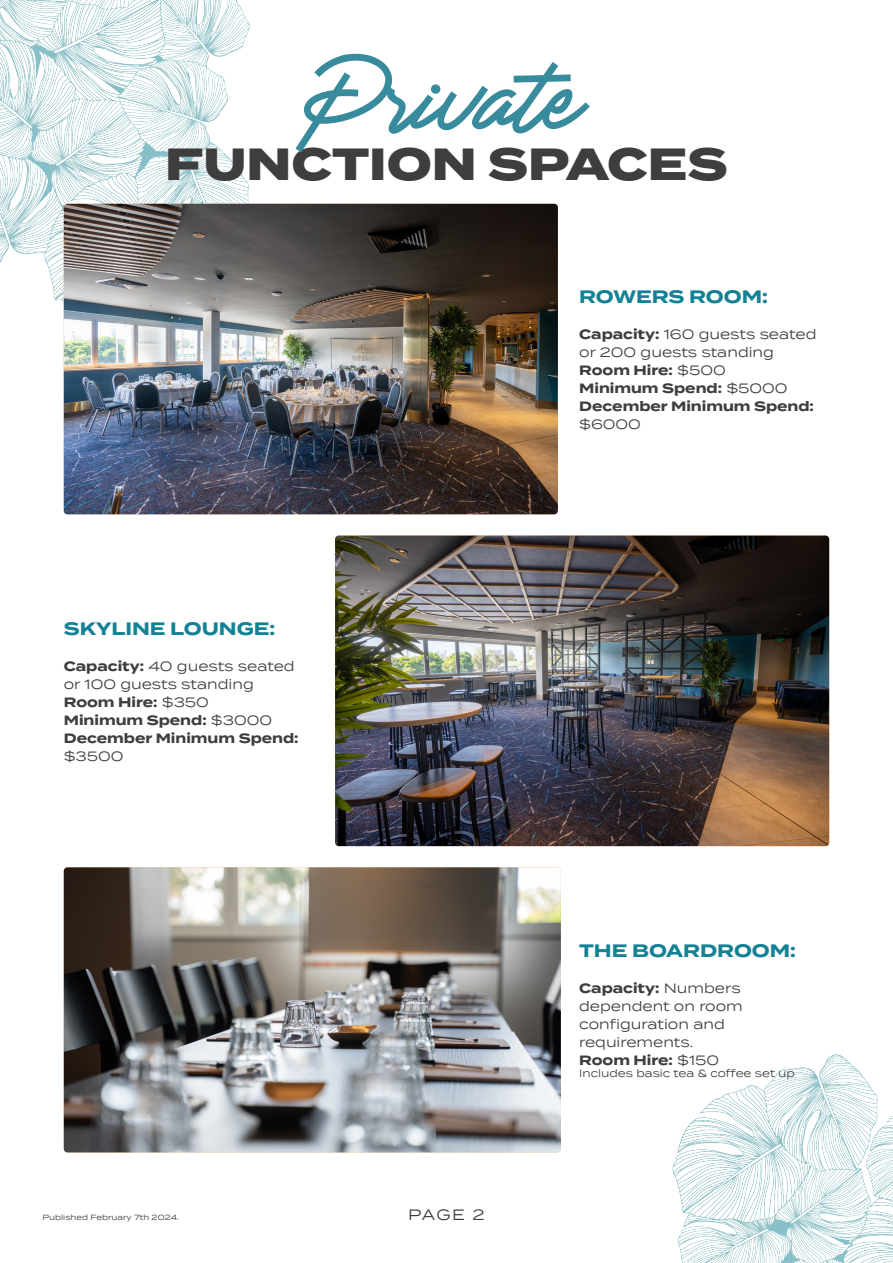
<style>
.page{position:relative;width:893px;height:1263px;background:#fff}
.page>*{position:absolute;margin:0;border:0;box-sizing:border-box;transform-origin:0 0}
.t1{font:77.1px "Socialist";color:#378b9c}
.t2{font:800 45px "Termina";color:#3e3e3f}
.t3{font:700 18px "Termina";color:#138294}
.t4{font:15px "Termina";color:#3e3e3f}
.t5{font:13.5px/18px "Termina";color:#3e3e3f}
.t6{font:700 13.5px/18px "Termina";color:#3e3e3f}
.t7{font:10.5px "Termina";color:#3e3e3f}
.t8{font:7.5px "Termina";color:#3a393c}
.s1{font-weight:700}
.s2{font-weight:400}
</style>
<div class="page">
<img style="left:0;top:0;width:250px;height:310px">
<img style="left:672px;top:1054px;width:221px;height:209px">
<img style="left:64px;top:204px;width:494px;height:310px">
<img style="left:335px;top:536px;width:494px;height:310px">
<img style="left:64px;top:867px;width:497px;height:285px">
<p class="t1" style="left:308px;top:29px;width:279px">Private</p>
<p class="t2" style="left:165px;top:131px;width:564px">FUNCTION SPACES</p>
<p class="t3" style="left:64px;top:615px;width:213px">SKYLINE LOUNGE:</p>
<p class="t5" style="left:64px;top:656px;width:232px"><span class="s1">Capacity:</span> 40 guests seated or 100 guests standing</p>
<p class="t6" style="left:64px;top:693px;width:236px">Room Hire: <span class="s2">$350<br></span>Minimum Spend: <span class="s2">$3000<br></span>December Minimum Spend: <span class="s2">$3500</span></p>
<p class="t8" style="left:43px;top:1212px;width:138px">Published February 7th 2024.</p>
<p class="t4" style="left:408px;top:1203px;width:78px">PAGE 2</p>
<p class="t3" style="left:579px;top:283px;width:190px">ROWERS ROOM:</p>
<p class="t5" style="left:579px;top:325px;width:239px"><span class="s1">Capacity:</span> 160 guests seated or 200 guests standing</p>
<p class="t6" style="left:579px;top:361px;width:236px">Room Hire: <span class="s2">$500<br></span>Minimum Spend: <span class="s2">$5000<br></span>December Minimum Spend: <span class="s2">$6000</span></p>
<p class="t3" style="left:579px;top:937px;width:218px">THE BOARDROOM:</p>
<p class="t5" style="left:579px;top:978px;width:165px"><span class="s1">Capacity:</span> Numbers dependent on room configuration and requirements.</p>
<p class="t6" style="left:579px;top:1051px;width:141px">Room Hire: <span class="s2">$150</span></p>
<p class="t7" style="left:579px;top:1066px;width:217px">Includes basic tea &amp; coffee set up</p>
</div>
